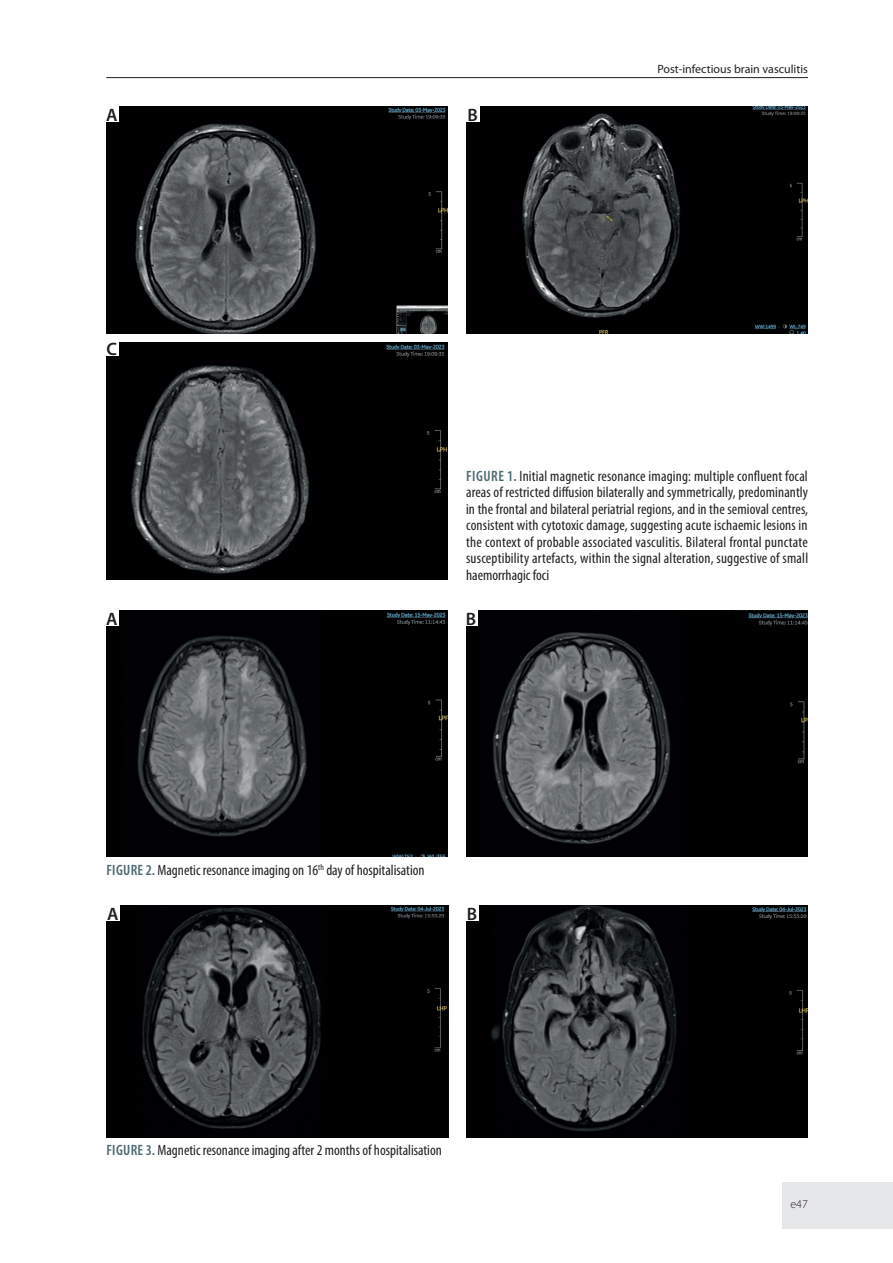
<style>
.page{position:relative;width:893px;height:1263px;background:#fff}
.page>*{position:absolute;margin:0;border:0;box-sizing:border-box;transform-origin:0 0}
.t1{font:600 18px "Myriad Pro";color:#231f20}
.t2{font:condensed 15px/16.5px "Myriad Pro";color:#231f20;text-align:justify}
.t3{font:12px "Myriad Pro";color:#231f20}
.t4{font:300 12px "Myriad Pro";color:#231f20}
.s1{font-weight:600;color:#4e6a71}
</style>
<div class="page">
<div style="left:782px;top:1182px;width:111px;height:47px;background:#e6e7e9"></div>
<hr style="left:106px;top:77px;width:702px;height:1px;background:#231f20">
<img style="left:106px;top:106px;width:342px;height:228px">
<img style="left:106px;top:342px;width:342px;height:238px">
<img style="left:466px;top:106px;width:342px;height:228px">
<img style="left:106px;top:610px;width:342px;height:246px">
<img style="left:466px;top:610px;width:342px;height:246px">
<img style="left:106px;top:906px;width:342px;height:231px">
<img style="left:466px;top:906px;width:342px;height:231px">
<div style="left:105px;top:106px;width:13px;height:16px;background:#fff"></div>
<div style="left:105px;top:340px;width:13px;height:15px;background:#fff"></div>
<div style="left:466px;top:106px;width:13px;height:16px;background:#fff"></div>
<div style="left:105px;top:610px;width:13px;height:15px;background:#fff"></div>
<div style="left:465px;top:610px;width:13px;height:15px;background:#fff"></div>
<div style="left:106px;top:906px;width:13px;height:15px;background:#fff"></div>
<div style="left:465px;top:906px;width:14px;height:15px;background:#fff"></div>
<p class="t1" style="left:106px;top:103px;width:13px">A</p>
<p class="t1" style="left:107px;top:337px;width:12px">C</p>
<p class="t1" style="left:467px;top:103px;width:12px">B</p>
<p class="t3" style="left:657px;top:62px;width:152px">Post-infectious brain vasculitis</p>
<p class="t2" style="left:466px;top:467px;width:344px"><span class="s1">FIGURE 1.</span> Initial magnetic resonance imaging: multiple confluent focal areas of restricted diffusion bilaterally and symmetrically, predominantly in the frontal and bilateral periatrial regions, and in the semioval centres, consistent with cytotoxic damage, suggesting acute ischaemic lesions in the context of probable associated vasculitis. Bilateral frontal punctate susceptibility artefacts, within the signal alteration, suggestive of small haemorrhagic foci</p>
<p class="t1" style="left:106px;top:607px;width:13px">A</p>
<p class="t1" style="left:466px;top:607px;width:12px">B</p>
<p class="t2" style="left:106px;top:861px;width:320px"><span class="s1">FIGURE 2.</span> Magnetic resonance imaging on 16<sup>th</sup> day of hospitalisation</p>
<p class="t1" style="left:107px;top:903px;width:13px">A</p>
<p class="t1" style="left:467px;top:903px;width:12px">B</p>
<p class="t2" style="left:106px;top:1142px;width:337px"><span class="s1">FIGURE 3.</span> Magnetic resonance imaging after 2 months of hospitalisation</p>
<p class="t4" style="left:790px;top:1197px;width:19px">e47</p>
</div>
